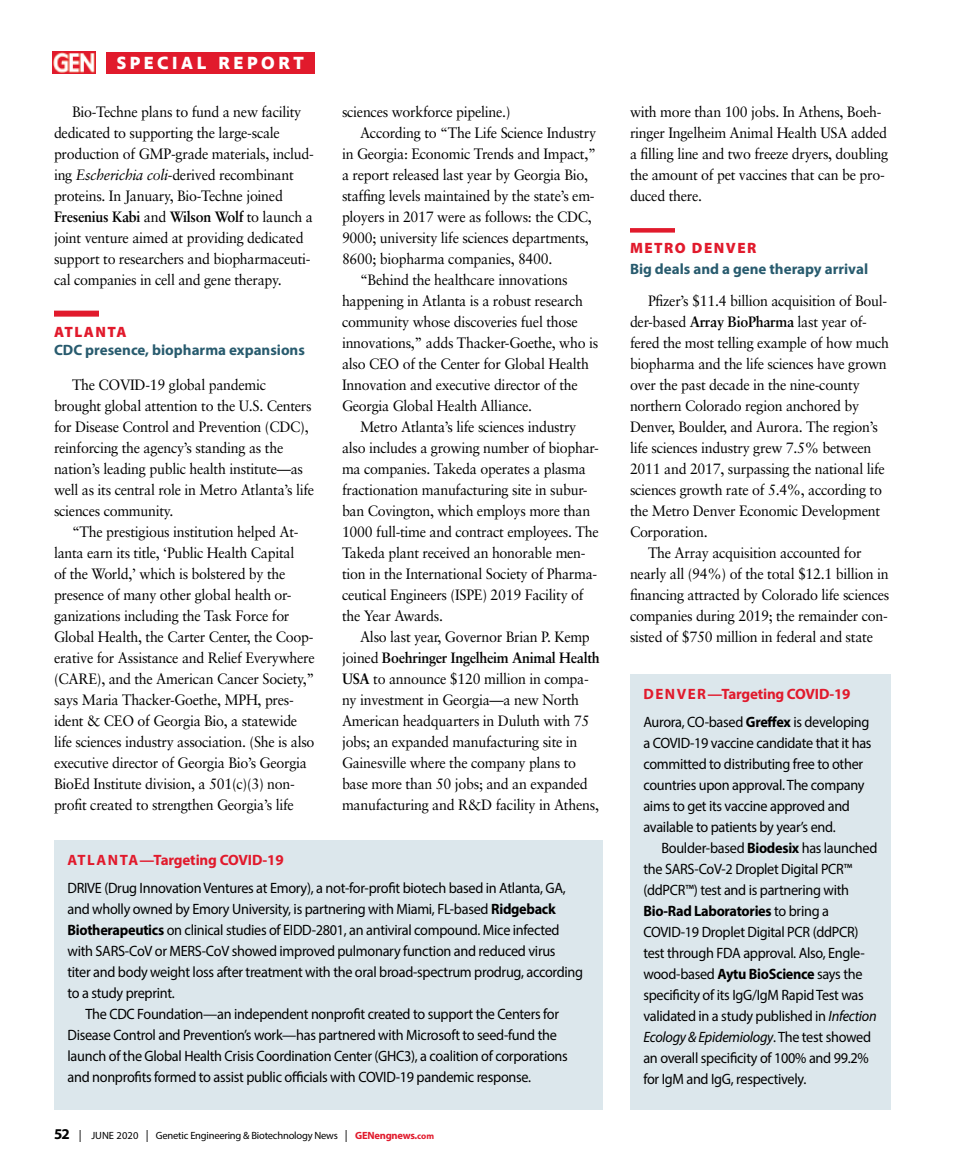
<style>
.page{position:relative;width:972px;height:1175px;background:#fff}
.page>*{position:absolute;margin:0;border:0;box-sizing:border-box;transform-origin:0 0}
.t1{font:700 18px "Ingra";letter-spacing:.2em;color:#fff}
.t2{font:15px/21px "Sabon";letter-spacing:-.02em;color:#000;scale:.95 1}
.t3{font:15px/21px "Myriad Pro";letter-spacing:-.02em;color:#000;scale:.95 1}
.t4{font:700 15px "Myriad Pro";color:#285b6e}
.t5{font:700 15px "Sabon";letter-spacing:-.02em;color:#000;scale:.95 1}
.t6{font:700 15px "Myriad Pro";letter-spacing:-.01em;color:#e11a2c}
.t7{font:900 15px "Myriad Pro";letter-spacing:.1em;color:#e11a2c}
.t8{font:10.5px "Myriad Pro";letter-spacing:-.02em;color:#000}
.s1{font-style:italic}
.s2{font-weight:700}
.s3{font-weight:400}
.s4{font-weight:700;font-size:15px}
.s5{font-size:12px}
.s6{font-weight:700;color:#e11a2c}
.s7{font-weight:700;font-size:9px;color:#e11a2c}
</style>
<div class="page">
<div style="left:54px;top:310px;width:45px;height:6px;background:#e11a2c"></div>
<svg style="left:630px;top:228px;width:45px;height:4px"></svg>
<div style="left:107px;top:52px;width:208px;height:21px;background:#e11a2c"></div>
<img style="left:53px;top:52px;width:43px;height:21px">
<div style="left:54px;top:840px;width:549px;height:269px;background:#dce7ec"></div>
<div style="left:630px;top:674px;width:261px;height:436px;background:#dce7ec"></div>
<p class="t1" style="left:117px;top:51px;width:188px">SPECIAL REPORT</p>
<p class="t2" style="left:54px;top:101px;width:275px;text-indent:18px">Bio-Techne plans to fund a new facility dedicated to supporting the large-scale production of GMP-grade materials, includ&shy;ing <span class="s1">Escherichia coli</span>-derived recombinant proteins. In January, Bio-Techne joined <span class="s2">Fresenius Kabi</span> and <span class="s2">Wilson Wolf</span> to launch a joint venture aimed at providing dedicated support to researchers and biopharmaceuti&shy;cal companies in cell and gene therapy.</p>
<p class="t7" style="left:54px;top:322px;width:74px">ATLANTA</p>
<p class="t4" style="left:54px;top:340px;width:252px">CDC presence, biopharma expansions</p>
<p class="t2" style="left:54px;top:374px;width:275px;text-indent:18px">The COVID-19 global pandemic brought global attention to the U.S. Centers for Disease Control and Prevention (CDC), reinforcing the agency’s standing as the nation’s leading public health institute—as well as its central role in Metro Atlanta’s life sciences community.</p>
<p class="t2" style="left:54px;top:521px;width:276px;text-indent:18px">“The prestigious institution helped At&shy;lanta earn its title, ‘Public Health Capital<br>of the World,’ which is bolstered by the presence of many other global health or&shy;ganizations including the Task Force for Global Health, the Carter Center, the Coop&shy;erative for Assistance and Relief Everywhere (CARE), and the American Cancer Society,” says Maria Thacker-Goethe, MPH, pres&shy;ident &amp; CEO of Georgia Bio, a statewide life sciences industry association. (She is also executive director of Georgia Bio’s Georgia BioEd Institute division, a 501(c)(3) non&shy;profit created to strengthen Georgia’s life</p>
<p class="t2" style="left:342px;top:101px;width:179px">sciences workforce pipeline.)</p>
<p class="t2" style="left:360px;top:122px;width:250px">According to “The Life Science Industry</p>
<p class="t2" style="left:342px;top:143px;width:269px">in Georgia: Economic Trends and Impact,”</p>
<p class="t2" style="left:342px;top:164px;width:261px">a report released last year by Georgia Bio,</p>
<p class="t2" style="left:342px;top:185px;width:267px">staffing levels maintained by the state’s em-</p>
<p class="t2" style="left:342px;top:206px;width:265px">ployers in 2017 were as follows: the CDC,</p>
<p class="t2" style="left:342px;top:227px;width:261px">9000; university life sciences departments,</p>
<p class="t2" style="left:342px;top:248px;width:223px">8600; biopharma companies, 8400.</p>
<p class="t2" style="left:360px;top:269px;width:220px">“Behind the healthcare innovations</p>
<p class="t2" style="left:342px;top:290px;width:255px">happening in Atlanta is a robust research</p>
<p class="t2" style="left:342px;top:311px;width:250px">community whose discoveries fuel those</p>
<p class="t2" style="left:342px;top:332px;width:271px">innovations,” adds Thacker-Goethe, who is</p>
<p class="t2" style="left:342px;top:353px;width:262px">also CEO of the Center for Global Health</p>
<p class="t2" style="left:342px;top:374px;width:250px">Innovation and executive director of the</p>
<p class="t2" style="left:342px;top:395px;width:202px">Georgia Global Health Alliance.</p>
<p class="t2" style="left:360px;top:416px;width:229px">Metro Atlanta’s life sciences industry</p>
<p class="t2" style="left:342px;top:437px;width:272px">also includes a growing number of biophar-</p>
<p class="t2" style="left:342px;top:458px;width:258px">ma companies. Takeda operates a plasma</p>
<p class="t2" style="left:342px;top:479px;width:260px">fractionation manufacturing site in subur-</p>
<p class="t2" style="left:342px;top:500px;width:263px">ban Covington, which employs more than</p>
<p class="t2" style="left:342px;top:521px;width:272px">1000 full-time and contract employees. The</p>
<p class="t2" style="left:342px;top:542px;width:258px">Takeda plant received an honorable men-</p>
<p class="t2" style="left:342px;top:563px;width:270px">tion in the International Society of Pharma-</p>
<p class="t2" style="left:342px;top:584px;width:256px">ceutical Engineers (ISPE) 2019 Facility of</p>
<p class="t2" style="left:342px;top:605px;width:108px">the Year Awards.</p>
<p class="t2" style="left:360px;top:626px;width:243px">Also last year, Governor Brian P. Kemp</p>
<p class="t5" style="left:342px;top:648px;width:273px"><span class="s3">joined</span> Boehringer Ingelheim Animal Health</p>
<p class="t2" style="left:342px;top:668px;width:261px"><span class="s2">USA</span> to announce $120 million in compa-</p>
<p class="t2" style="left:342px;top:689px;width:251px">ny investment in Georgia—a new North</p>
<p class="t2" style="left:342px;top:710px;width:262px">American headquarters in Duluth with 75</p>
<p class="t2" style="left:342px;top:731px;width:249px">jobs; an expanded manufacturing site in</p>
<p class="t2" style="left:342px;top:752px;width:248px">Gainesville where the company plans to</p>
<p class="t2" style="left:342px;top:773px;width:260px">base more than 50 jobs; and an expanded</p>
<p class="t2" style="left:342px;top:794px;width:272px">manufacturing and R&amp;D facility in Athens,</p>
<p class="t6" style="left:68px;top:850px;width:218px">ATL ANTA—Targeting COVID-19</p>
<p class="t3" style="left:68px;top:877px;width:526px">DRIVE (Drug Innovation Ventures at Emory), a not-for-profit biotech based in Atlanta, GA,</p>
<p class="t3" style="left:68px;top:898px;width:516px">and wholly owned by Emory University, is partnering with Miami, FL-based <span class="s2">Ridgeback</span></p>
<p class="t3" style="left:68px;top:919px;width:520px"><span class="s2">Biotherapeutics</span> on clinical studies of EIDD-2801, an antiviral compound. Mice infected</p>
<p class="t3" style="left:68px;top:940px;width:515px">with SARS-CoV or MERS-CoV showed improved pulmonary function and reduced virus</p>
<p class="t3" style="left:68px;top:961px;width:544px">titer and body weight loss after treatment with the oral broad-spectrum prodrug, according</p>
<p class="t3" style="left:68px;top:982px;width:114px">to a study preprint.</p>
<p class="t3" style="left:85px;top:1003px;width:500px">The CDC Foundation—an independent nonprofit created to support the Centers for</p>
<p class="t3" style="left:67px;top:1024px;width:517px">Disease Control and Prevention’s work—has partnered with Microsoft to seed-fund the</p>
<p class="t3" style="left:67px;top:1045px;width:528px">launch of the Global Health Crisis Coordination Center (GHC3), a coalition of corporations</p>
<p class="t3" style="left:67px;top:1066px;width:490px">and nonprofits formed to assist public officials with COVID-19 pandemic response.</p>
<p class="t8" style="left:54px;top:1129px;width:382px"><span class="s4">52</span> <span class="s5">|</span> JUNE 2020 <span class="s5">|</span> Genetic Engineering &amp; Biotechnology News <span class="s5">|</span> <span class="s6">GENengnews.</span><span class="s7">com</span></p>
<p class="t2" style="left:630px;top:101px;width:273px">with more than 100 jobs. In Athens, Boeh&shy;ringer Ingelheim Animal Health USA added a filling line and two freeze dryers, doubling the amount of pet vaccines that can be pro&shy;duced there.</p>
<p class="t7" style="left:630px;top:238px;width:128px">METRO DENVER</p>
<p class="t4" style="left:630px;top:259px;width:240px">Big deals and a gene therapy arrival</p>
<p class="t2" style="left:648px;top:290px;width:253px">Pfizer’s $11.4 billion acquisition of Boul-</p>
<p class="t2" style="left:630px;top:311px;width:251px">der-based <span class="s2">Array BioPharma</span> last year of-</p>
<p class="t2" style="left:630px;top:332px;width:274px">fered the most telling example of how much</p>
<p class="t2" style="left:630px;top:353px;width:272px">biopharma and the life sciences have grown</p>
<p class="t2" style="left:630px;top:374px;width:243px">over the past decade in the nine-county</p>
<p class="t2" style="left:630px;top:395px;width:243px">northern Colorado region anchored by</p>
<p class="t2" style="left:630px;top:416px;width:263px">Denver, Boulder, and Aurora. The region’s</p>
<p class="t2" style="left:630px;top:437px;width:256px">life sciences industry grew 7.5% between</p>
<p class="t2" style="left:630px;top:458px;width:270px">2011 and 2017, surpassing the national life</p>
<p class="t2" style="left:630px;top:479px;width:267px">sciences growth rate of 5.4%, according to</p>
<p class="t2" style="left:630px;top:500px;width:265px">the Metro Denver Economic Development</p>
<p class="t2" style="left:630px;top:521px;width:83px">Corporation.</p>
<p class="t2" style="left:648px;top:542px;width:226px">The Array acquisition accounted for</p>
<p class="t2" style="left:630px;top:563px;width:274px">nearly all (94%) of the total $12.1 billion in</p>
<p class="t2" style="left:630px;top:584px;width:274px">financing attracted by Colorado life sciences</p>
<p class="t2" style="left:630px;top:605px;width:273px">companies during 2019; the remainder con-</p>
<p class="t2" style="left:630px;top:626px;width:257px">sisted of $750 million in federal and state</p>
<p class="t3" style="left:643px;top:680px;width:239px;line-height:27.8px"><span class="s6">DENVER—Targeting COVID-19<br></span>Aurora, CO-based <span class="s2">Greffex</span> is developing</p>
<p class="t3" style="left:643px;top:732px;width:242px">a COVID-19 vaccine candidate that it has committed to distributing free to other countries upon approval. The company aims to get its vaccine approved and available to patients by year’s end.</p>
<p class="t3" style="left:643px;top:837px;width:248px;text-indent:18px">Boulder-based <span class="s2">Biodesix</span> has launched the SARS-CoV-2 Droplet Digital PCR™ (ddPCR™) test and is partnering with <span class="s2">Bio-Rad Laboratories</span> to bring a COVID-19 Droplet Digital PCR (ddPCR) test through FDA approval. Also, Engle&shy;wood-based <span class="s2">Aytu BioScience</span> says the specificity of its IgG/IgM Rapid Test was validated in a study published in <span class="s1">Infection Ecology &amp; Epidemiology</span>. The test showed an overall specificity of 100% and 99.2% for IgM and IgG, respectively.</p>
</div>
